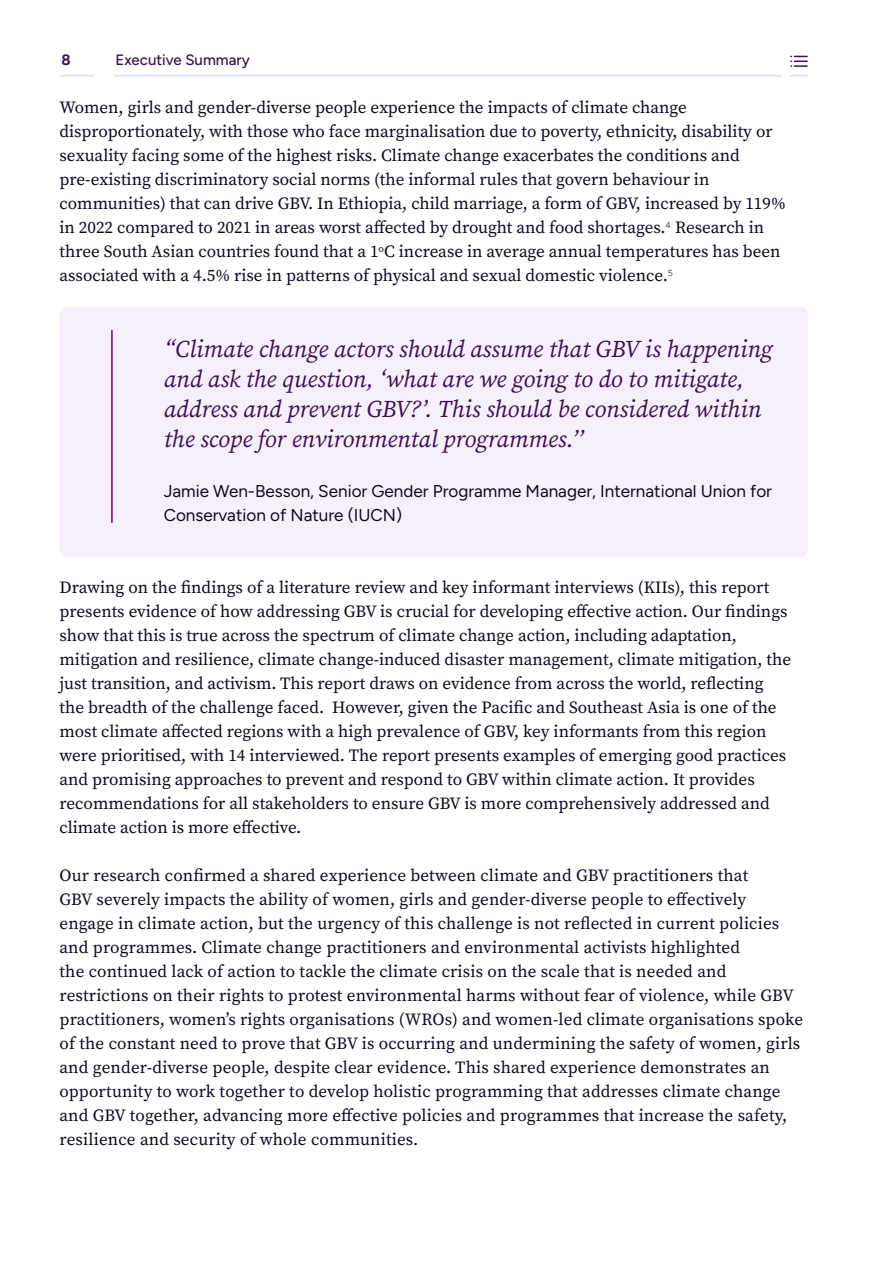
<style>
.page{position:relative;width:893px;height:1263px;background:#fff}
.page>*{position:absolute;margin:0;border:0;box-sizing:border-box;transform-origin:0 0}
.Pull_out_quote{font:italic 24px/30px "Source Serif Pro";color:#3b114f}
.Body{font:17.1px/24px "Source Serif Pro";color:#0d0a1f}
.Byline{font:17.1px/24px "Figtree";color:#0d0a1f}
.t1{font:500 15px "Figtree";color:#3b114f}
.t2{font:700 15px "Figtree";color:#3b114f}
</style>
<div class="page">
<div style="left:60px;top:306px;width:748px;height:252px;background:#f7effb;border-radius:9px"></div>
<hr style="left:111px;top:330px;width:2px;height:192px;background:#7f0089">
<hr style="left:60px;top:75px;width:34px;height:2px;background:#e0ddee">
<svg style="left:791px;top:75px;width:16px;height:2px"></svg>
<hr style="left:114px;top:75px;width:667px;height:2px;background:#e0ddee">
<svg style="left:791px;top:56px;width:16px;height:11px"></svg>
<p class="t2" style="left:62px;top:51px;width:11px">8</p>
<p class="t1" style="left:116px;top:51px;width:136px">Executive Summary</p>
<p class="Body" style="left:60px;top:96px;width:728px">Women, girls and gender-diverse people experience the impacts of climate change disproportionately, with those who face marginalisation due to poverty, ethnicity, disability or sexuality facing some of the highest risks. Climate change exacerbates the conditions and pre-existing discriminatory social norms (the informal rules that govern behaviour in communities) that can drive GBV. In Ethiopia, child marriage, a form of GBV, increased by 119% in 2022 compared to 2021 in areas worst affected by drought and food shortages.<sup>4</sup> Research in three South Asian countries found that a 1<sup>o</sup>C increase in average annual temperatures has been associated with a 4.5% rise in patterns of physical and sexual domestic violence.<sup>5</sup></p>
<p class="Pull_out_quote" style="left:164px;top:334px;width:610px">“Climate change actors should assume that GBV is happening and ask the question, ‘what are we going to do to mitigate, address and prevent GBV?’. This should be considered within the scope for environmental programmes.’’</p>
<p class="Byline" style="left:164px;top:479px;width:610px">Jamie Wen-Besson, Senior Gender Programme Manager, International Union for<br>Conservation of Nature (IUCN)</p>
<p class="Body" style="left:60px;top:576px;width:733px">Drawing on the findings of a literature review and key informant interviews (KIIs), this report presents evidence of how addressing GBV is crucial for developing effective action. Our findings show that this is true across the spectrum of climate change action, including adaptation, mitigation and resilience, climate change-induced disaster management, climate mitigation, the just transition, and activism. This report draws on evidence from across the world, reflecting the breadth of the challenge faced. However, given the Pacific and Southeast Asia is one of the most climate affected regions with a high prevalence of GBV, key informants from this region were prioritised, with 14 interviewed. The report presents examples of emerging good practices and promising approaches to prevent and respond to GBV within climate action. It provides recommendations for all stakeholders to ensure GBV is more comprehensively addressed and climate action is more effective.</p>
<p class="Body" style="left:60px;top:864px;width:745px">Our research confirmed a shared experience between climate and GBV practitioners that<br>GBV severely impacts the ability of women, girls and gender-diverse people to effectively engage in climate action, but the urgency of this challenge is not reflected in current policies and programmes. Climate change practitioners and environmental activists highlighted<br>the continued lack of action to tackle the climate crisis on the scale that is needed and restrictions on their rights to protest environmental harms without fear of violence, while GBV practitioners, women’s rights organisations (WROs) and women-led climate organisations spoke of the constant need to prove that GBV is occurring and undermining the safety of women, girls and gender-diverse people, despite clear evidence. This shared experience demonstrates an opportunity to work together to develop holistic programming that addresses climate change and GBV together, advancing more effective policies and programmes that increase the safety, resilience and security of whole communities.</p>
</div>
